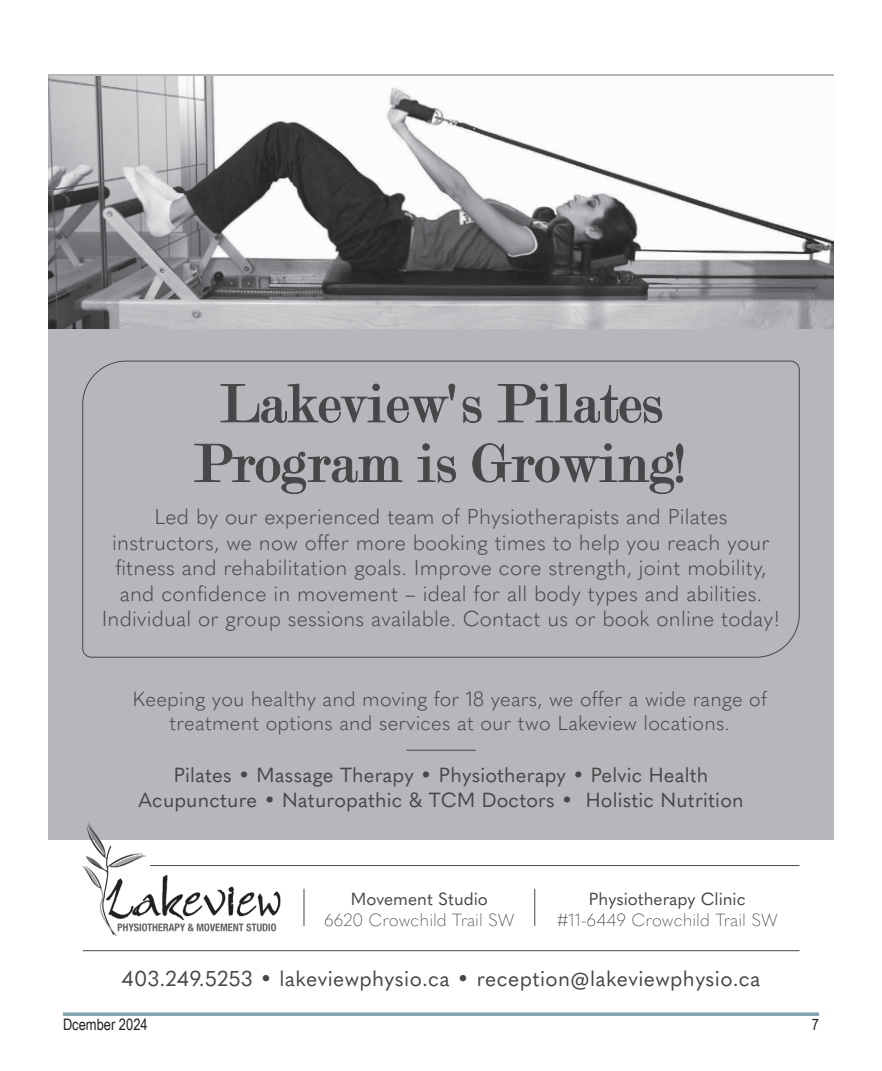
<style>
.page{position:relative;width:882px;height:1071px;background:#fff}
.page>*{position:absolute;margin:0;border:0;box-sizing:border-box;transform-origin:0 0}
.t1{font:57.75px/59.7px "Modern";letter-spacing:.01em;color:#464748;text-align:center}
.t2{font:300 21.18px/25.4px "Quasimoda";letter-spacing:.01em;color:#464748;text-align:center}
.t3{font:21.18px "Quasimoda";letter-spacing:.02em;color:#464748}
.t4{font:300 20.3px/24.3px "Quasimoda";letter-spacing:.01em;color:#464748;text-align:center}
.t5{font:20.3px/24.3px "Quasimoda";letter-spacing:.01em;color:#464748;text-align:center}
.t6{font:200 17.32px/20.8px "Quasimoda";color:#464748;text-align:center}
.t7{font:15.75px "Arial Narrow";color:#231f20}
.s1{font-weight:400}
</style>
<div class="page">
<div style="left:48px;top:74px;width:786px;height:766px;background:#b6b7bb"></div>
<hr style="left:304px;top:889px;width:1px;height:37px;background:#464748">
<hr style="left:534px;top:889px;width:1px;height:37px;background:#464748">
<img style="left:83px;top:822px;width:198px;height:114px">
<hr style="left:83px;top:950px;width:716px;height:1px;background:#464748">
<hr style="left:150px;top:865px;width:649px;height:1px;background:#464748">
<hr style="left:406px;top:750px;width:70px;height:1px;background:#464748">
<svg style="left:82px;top:361px;width:718px;height:297px"></svg>
<img style="left:48px;top:76px;width:786px;height:252px">
<svg style="left:63px;top:1012px;width:756px;height:4px;background:#8eaeb4"></svg>
<p class="t1" style="left:194px;top:374px;width:496px">Lakeview's Pilates<br>Program is Growing!</p>
<p class="t2" style="left:102px;top:503px;width:680px">Led by our experienced team of Physiotherapists and Pilates instructors, we now offer more booking times to help you reach your fitness and rehabilitation goals. Improve core strength, joint mobility, and confidence in movement – ideal for all body types and abilities.<br>Individual or group sessions available. Contact us or book online today!</p>
<p class="t4" style="left:133px;top:685px;width:636px">Keeping you healthy and moving for 18 years, we offer a wide range of treatment options and services at our two Lakeview locations.</p>
<p class="t5" style="left:138px;top:762px;width:607px">Pilates • Massage Therapy • Physiotherapy • Pelvic Health<br>Acupuncture • Naturopathic &amp; TCM Doctors • Holistic Nutrition</p>
<p class="t6" style="left:324px;top:888px;width:192px"><span class="s1">Movement Studio<br></span>6620 Crowchild Trail SW</p>
<p class="t6" style="left:557px;top:888px;width:222px"><span class="s1">Physiotherapy Clinic </span>#11-6449 Crowchild Trail SW</p>
<p class="t3" style="left:122px;top:963px;width:640px">403.249.5253 • lakeviewphysio.ca • reception@lakeviewphysio.ca</p>
<p class="t7" style="left:63px;top:1013px;width:86px">Dcember 2024</p>
<p class="t7" style="left:812px;top:1013px;width:9px">7</p>
</div>
